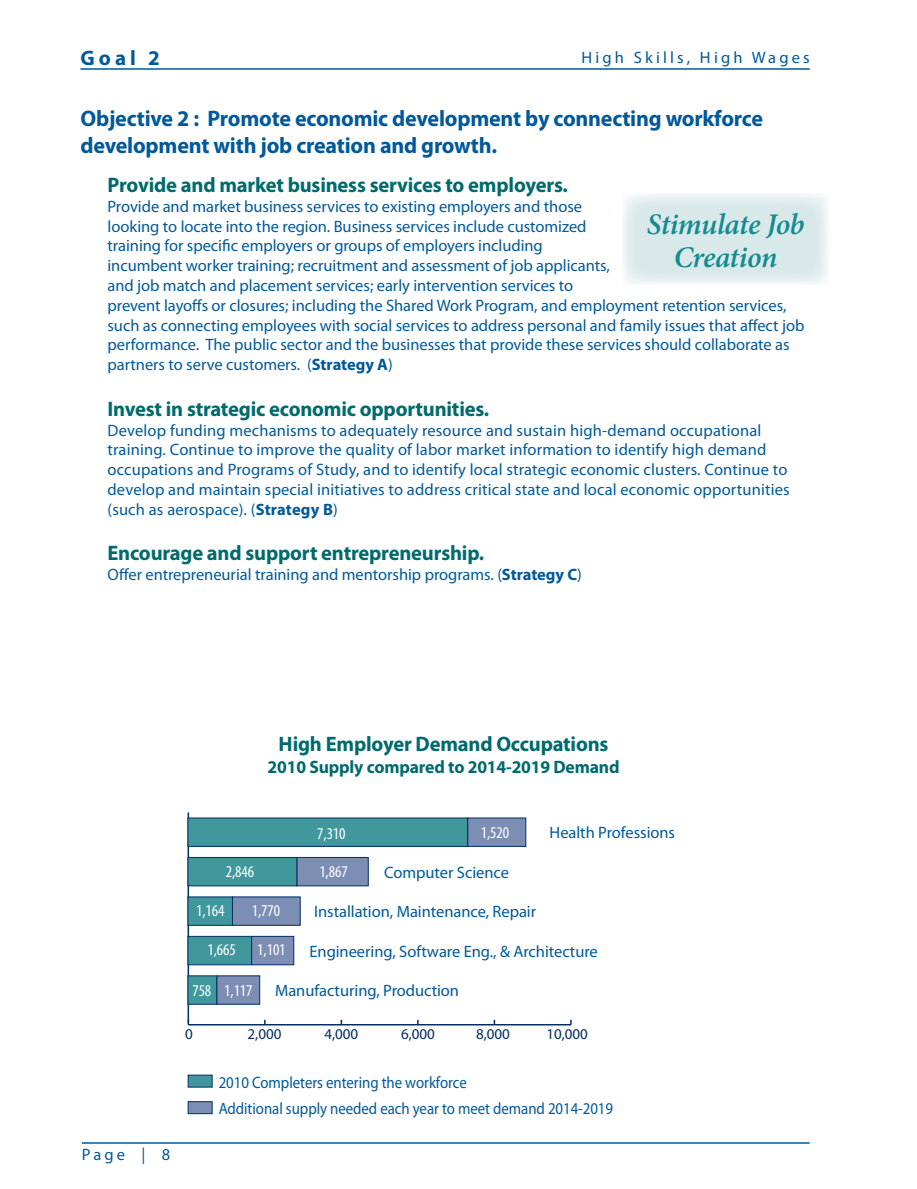
<style>
.page{position:relative;width:917px;height:1189px;background:#fff}
.page>*{position:absolute;margin:0;border:0;box-sizing:border-box;transform-origin:0 0}
.t1{font:italic 600 30px/33px "Minion Pro";letter-spacing:-.02em;color:#148b90;text-align:center}
.objective{font:700 22.5px/27px "Myriad Pro";letter-spacing:-.01em;color:#00599b}
.sub_heading_body{font:700 21px "Myriad Pro";letter-spacing:-.01em;color:#006b6e}
.t2{font:700 21px "Myriad Pro";color:#00599b}
.sub_heading_body-2{font:700 18px "Myriad Pro";letter-spacing:-.01em;color:#006b6e}
.body__5_indent{font:16.5px/19.8px "Myriad Pro";letter-spacing:-.005em;color:#00599b}
.table_body{font:16.5px "Myriad Pro";letter-spacing:-.005em;color:#00599b}
.source{font:16.5px "Myriad Pro";letter-spacing:-.005em;color:#00599b;scale:.9 1}
.table_body-2{font:condensed 16.5px "Myriad Pro";letter-spacing:-.005em;color:#fff}
.body__5_indent-2{font:16.5px "Myriad Pro";letter-spacing:.19em;color:#00599b}
.body__5_indent-3{font:15px "Myriad Pro";letter-spacing:-.005em;color:#002e64}
.s1{font-weight:700}
</style>
<div class="page">
<hr style="left:82px;top:1142px;width:727px;height:2px;background:#00599b">
<hr style="left:80px;top:68px;width:729px;height:2px;background:#00599b">
<div style="left:188px;top:1075px;width:24px;height:12px;background:#40989d;border:1px solid #002e64"></div>
<div style="left:188px;top:1101px;width:24px;height:13px;background:#7d8eb4;border:1px solid #002e64"></div>
<svg style="left:623px;top:194px;width:205px;height:90px;background:#ddebec"></svg>
<hr style="left:188px;top:1024px;width:383px;height:1px;background:#002e64">
<hr style="left:188px;top:812px;width:1px;height:210px;background:#002e64">
<div style="left:188px;top:897px;width:45px;height:29px;background:#40989d;border:1px solid #002e64"></div>
<div style="left:232px;top:897px;width:68px;height:29px;background:#7d8eb4;border:1px solid #002e64"></div>
<div style="left:296px;top:857px;width:73px;height:29px;background:#7d8eb4;border:1px solid #002e64"></div>
<div style="left:188px;top:857px;width:109px;height:29px;background:#40989d;border:1px solid #002e64"></div>
<div style="left:467px;top:818px;width:59px;height:29px;background:#7d8eb4;border:1px solid #002e64"></div>
<div style="left:188px;top:818px;width:280px;height:29px;background:#40989d;border:1px solid #002e64"></div>
<div style="left:188px;top:975px;width:29px;height:30px;background:#40989d;border:1px solid #002e64"></div>
<div style="left:217px;top:975px;width:43px;height:30px;background:#7d8eb4;border:1px solid #002e64"></div>
<div style="left:188px;top:936px;width:64px;height:29px;background:#40989d;border:1px solid #002e64"></div>
<div style="left:251px;top:936px;width:43px;height:29px;background:#7d8eb4;border:1px solid #002e64"></div>
<p class="t2" style="left:80px;top:44px;width:81px">Goal 2</p>
<p class="body__5_indent-2" style="left:581px;top:48px;width:230px">High Skills, High Wages</p>
<p class="objective" style="left:80px;top:105px;width:684px">Objective 2 : Promote economic development by connecting workforce development with job creation and growth.</p>
<p class="sub_heading_body" style="left:107px;top:171px;width:462px">Provide and market business services to employers.</p>
<p class="body__5_indent" style="left:107px;top:196px;width:698px">Provide and market business services to existing employers and those<br>looking to locate into the region. Business services include customized<br>training for specific employers or groups of employers including<br>incumbent worker training; recruitment and assessment of job applicants,<br>and job match and placement services; early intervention services to<br>prevent layoffs or closures; including the Shared Work Program, and employment retention services, such as connecting employees with social services to address personal and family issues that affect job performance. The public sector and the businesses that provide these services should collaborate as partners to serve customers. (<span class="s1">Strategy A</span>)</p>
<p class="sub_heading_body" style="left:107px;top:395px;width:383px">Invest in strategic economic opportunities.</p>
<p class="body__5_indent" style="left:107px;top:420px;width:684px">Develop funding mechanisms to adequately resource and sustain high-demand occupational training. Continue to improve the quality of labor market information to identify high demand occupations and Programs of Study, and to identify local strategic economic clusters. Continue to develop and maintain special initiatives to address critical state and local economic opportunities (such as aerospace). (<span class="s1">Strategy B</span>)</p>
<p class="sub_heading_body" style="left:107px;top:539px;width:378px">Encourage and support entrepreneurship.</p>
<p class="body__5_indent" style="left:107px;top:564px;width:476px">Offer entrepreneurial training and mentorship programs. (<span class="s1">Strategy C</span>)</p>
<h1 class="t1" style="left:647px;top:207px;width:159px">Stimulate Job<br>Creation</h1>
<p class="sub_heading_body" style="left:279px;top:731px;width:331px">High Employer Demand Occupations</p>
<p class="sub_heading_body-2" style="left:268px;top:755px;width:353px">2010 Supply compared to 2014-2019 Demand</p>
<p class="table_body-2" style="left:317px;top:824px;width:30px">7,310</p>
<p class="table_body-2" style="left:481px;top:822px;width:30px">1,520</p>
<p class="table_body" style="left:549px;top:823px;width:127px">Health Professions</p>
<p class="table_body-2" style="left:226px;top:862px;width:30px">2,846</p>
<p class="table_body-2" style="left:319px;top:862px;width:30px">1,867</p>
<p class="table_body" style="left:384px;top:862px;width:126px">Computer Science</p>
<p class="table_body" style="left:314px;top:902px;width:224px">Installation, Maintenance, Repair</p>
<p class="table_body" style="left:309px;top:941px;width:290px">Engineering, Software Eng., &amp; Architecture</p>
<p class="table_body" style="left:275px;top:981px;width:186px">Manufacturing, Production</p>
<p class="table_body-2" style="left:196px;top:900px;width:30px">1,164</p>
<p class="table_body-2" style="left:252px;top:900px;width:30px">1,770</p>
<p class="table_body-2" style="left:207px;top:940px;width:30px">1,665</p>
<p class="table_body-2" style="left:257px;top:940px;width:30px">1,101</p>
<p class="table_body-2" style="left:192px;top:981px;width:20px">758</p>
<p class="table_body-2" style="left:224px;top:981px;width:30px">1,117</p>
<p class="body__5_indent-3" style="left:185px;top:1025px;width:9px">0</p>
<p class="body__5_indent-3" style="left:248px;top:1025px;width:35px">2,000</p>
<p class="body__5_indent-3" style="left:324px;top:1025px;width:35px">4,000</p>
<p class="body__5_indent-3" style="left:401px;top:1025px;width:35px">6,000</p>
<p class="body__5_indent-3" style="left:476px;top:1025px;width:35px">8,000</p>
<p class="body__5_indent-3" style="left:546px;top:1025px;width:43px">10,000</p>
<p class="body__5_indent" style="left:82px;top:1144px;width:90px">Page | 8</p>
<p class="source" style="left:219px;top:1072px;width:277px">2010 Completers entering the workforce</p>
<p class="source" style="left:219px;top:1098px;width:440px">Additional supply needed each year to meet demand 2014-2019</p>
</div>
